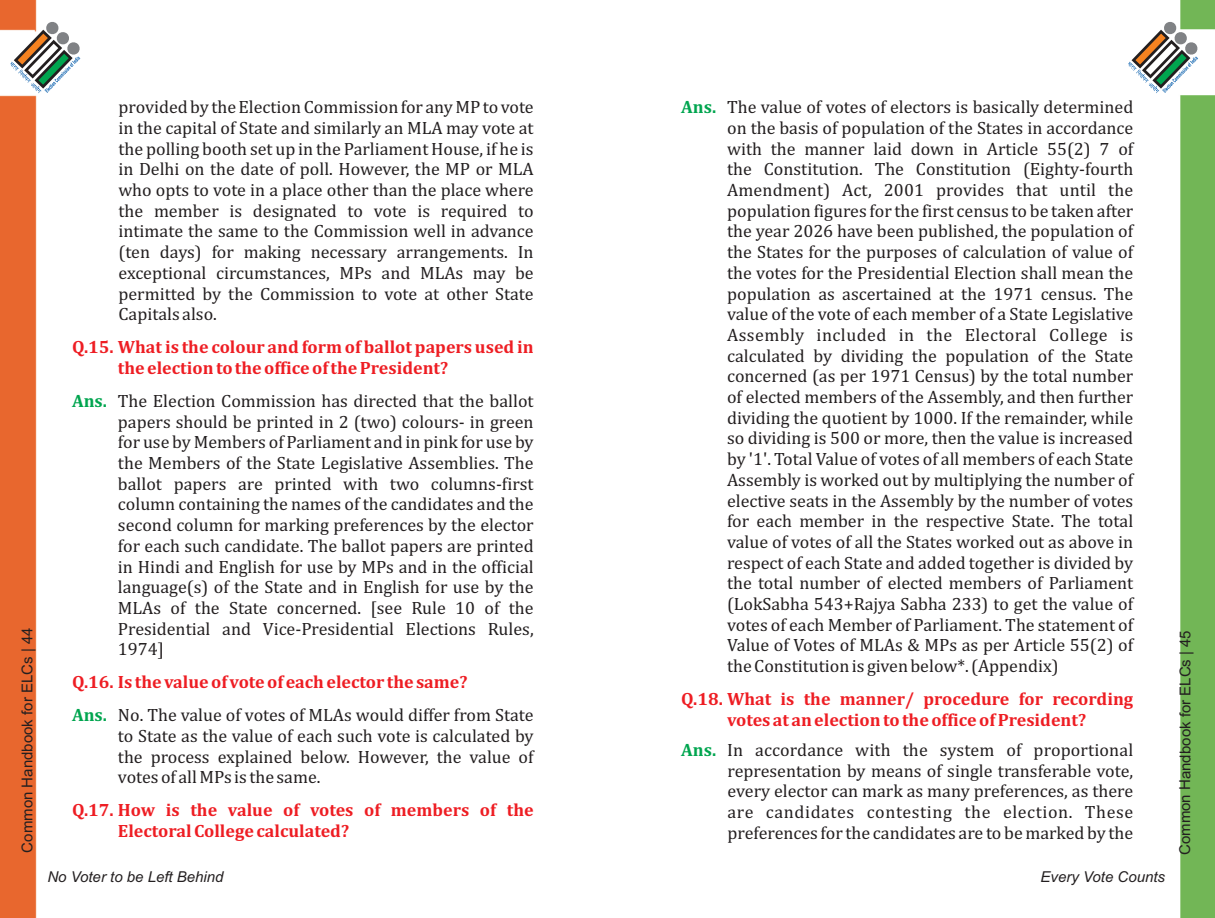
<style>
.page{position:relative;width:1215px;height:918px;background:#fff}
.page>*{position:absolute;margin:0;border:0;box-sizing:border-box;transform-origin:0 0}
.t1{font:18px/20.7px "Cambria";color:#231f20;text-align:justify}
.t2{font:700 18px/20.7px "Cambria";color:#ee1d23}
.t3{font:700 18px "Cambria";color:#00a54f}
.t4{font:15px "Arial";color:#231f20}
.t5{font:italic 15px "Arial";color:#231f20}
</style>
<div class="page">
<img style="left:0;top:0;width:1215px;height:918px">
<svg style="left:1128px;top:21px;width:70px;height:72px"></svg>
<svg style="left:11px;top:21px;width:69px;height:72px"></svg>
<p class="t1" style="left:119px;top:98px;width:417px">provided by the Election Commission for any MP to vote in the capital of State and similarly an MLA may vote at the polling booth set up in the Parliament House, if he is in Delhi on the date of poll. However, the MP or MLA who opts to vote in a place other than the place where the member is designated to vote is required to intimate the same to the Commission well in advance (ten days) for making necessary arrangements. In exceptional circumstances, MPs and MLAs may be permitted by the Commission to vote at other State Capitals also.</p>
<p class="t1" style="left:727px;top:98px;width:408px">The value of votes of electors is basically determined on the basis of population of the States in accordance with the manner laid down in Article 55(2) 7 of the Constitution. The Constitution (Eighty-fourth Amendment) Act, 2001 provides that until the population figures for the first census to be taken after the year 2026 have been published, the population of the States for the purposes of calculation of value of the votes for the Presidential Election shall mean the population as ascertained at the 1971 census. The value of the vote of each member of a State Legislative Assembly included in the Electoral College is calculated by dividing the population of the State concerned (as per 1971 Census) by the total number of elected members of the Assembly, and then further dividing the quotient by 1000. If the remainder, while so dividing is 500 or more, then the value is increased by '1'. Total Value of votes of all members of each State Assembly is worked out by multiplying the number of elective seats in the Assembly by the number of votes for each member in the respective State. The total value of votes of all the States worked out as above in respect of each State and added together is divided by the total number of elected members of Parliament (LokSabha 543+Rajya Sabha 233) to get the value of votes of each Member of Parliament. The statement of Value of Votes of MLAs &amp; MPs as per Article 55(2) of the Constitution is given below*. (Appendix)</p>
<p class="t3" style="left:681px;top:99px;width:37px">Ans.</p>
<p class="t2" style="left:118px;top:338px;width:417px;text-indent:-46px">Q.15. What is the colour and form of ballot papers used in the election to the office of the President?</p>
<p class="t1" style="left:118px;top:392px;width:417px">The Election Commission has directed that the ballot papers should be printed in 2 (two) colours- in green for use by Members of Parliament and in pink for use by the Members of the State Legislative Assemblies. The ballot papers are printed with two columns-first column containing the names of the candidates and the second column for marking preferences by the elector for each such candidate. The ballot papers are printed in Hindi and English for use by MPs and in the official language(s) of the State and in English for use by the MLAs of the State concerned. [see Rule 10 of the Presidential and Vice-Presidential Elections Rules, 1974]</p>
<p class="t3" style="left:72px;top:393px;width:37px">Ans.</p>
<p class="t4" style="left:22px;top:853px;width:226px;rotate:-90deg">Common Handbook for ELCs | 44</p>
<p class="t4" style="left:1179px;top:855px;width:226px;rotate:-90deg">Common Handbook for ELCs | 45</p>
<p class="t5" style="left:47px;top:871px;width:178px">No Voter to be Left Behind</p>
<p class="t5" style="left:1041px;top:871px;width:126px">Every Vote Counts</p>
<p class="t2" style="left:72px;top:673px;width:397px">Q.16. Is the value of vote of each elector the same?</p>
<p class="t2" style="left:681px;top:690px;width:454px;text-align:center">Q.18. What is the manner/ procedure for recording votes at an election to the office of President?</p>
<p class="t1" style="left:118px;top:706px;width:417px">No. The value of votes of MLAs would differ from State to State as the value of each such vote is calculated by the process explained below. However, the value of votes of all MPs is the same.</p>
<p class="t3" style="left:72px;top:707px;width:37px">Ans.</p>
<p class="t1" style="left:727px;top:741px;width:408px">In accordance with the system of proportional representation by means of single transferable vote, every elector can mark as many preferences, as there are candidates contesting the election. These preferences for the candidates are to be marked by the</p>
<p class="t3" style="left:681px;top:742px;width:37px">Ans.</p>
<p class="t2" style="left:118px;top:801px;width:417px;text-indent:-46px">Q.17. How is the value of votes of members of the<br>Electoral College calculated?</p>
</div>
